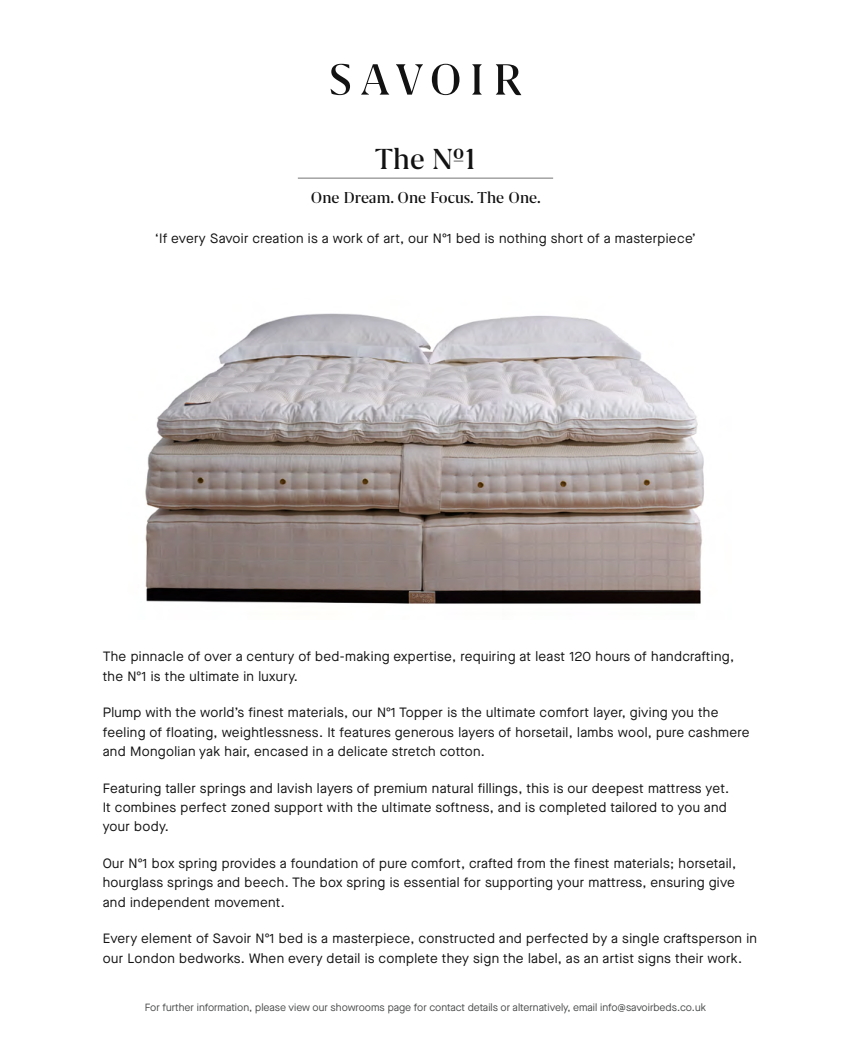
<style>
.page{position:relative;width:851px;height:1063px;background:#fff}
.page>*{position:absolute;margin:0;border:0;box-sizing:border-box;transform-origin:0 0}
.t1{font:500 33px "Grifo M";color:#121212}
.t2{font:500 18px "Grifo M";color:#121212}
.t3{font:13.5px/19.5px "Maison Neue";letter-spacing:.025em;color:#121212}
.t4{font:10.5px "Maison Neue";color:#4a4c4b}
</style>
<div class="page">
<svg style="left:330px;top:64px;width:20px;height:31px"></svg>
<svg style="left:361px;top:64px;width:28px;height:31px"></svg>
<svg style="left:396px;top:64px;width:27px;height:31px"></svg>
<svg style="left:432px;top:64px;width:27px;height:31px"></svg>
<svg style="left:472px;top:64px;width:9px;height:31px"></svg>
<svg style="left:496px;top:64px;width:25px;height:31px"></svg>
<hr style="left:298px;top:178px;width:255px;height:1px;background:#747575">
<img style="left:145px;top:313px;width:559px;height:291px">
<h1 class="t1" style="left:375px;top:142px;width:103px">The Nº1</h1>
<h2 class="t2" style="left:311px;top:188px;width:231px">One Dream. One Focus. The One.</h2>
<p class="t3" style="left:155px;top:230px;width:542px">‘If every Savoir creation is a work of art, our No1 bed is nothing short of a masterpiece’</p>
<p class="t3" style="left:103px;top:648px;width:632px">The pinnacle of over a century of bed-making expertise, requiring at least 120 hours of handcrafting, the No1 is the ultimate in luxury.</p>
<p class="t3" style="left:103px;top:704px;width:648px">Plump with the world’s finest materials, our No1 Topper is the ultimate comfort layer, giving you the feeling of floating, weightlessness. It features generous layers of horsetail, lambs wool, pure cashmere and Mongolian yak hair, encased in a delicate stretch cotton.</p>
<p class="t3" style="left:103px;top:779px;width:628px">Featuring taller springs and lavish layers of premium natural fillings, this is our deepest mattress yet.<br>It combines perfect zoned support with the ultimate softness, and is completed tailored to you and your body.</p>
<p class="t3" style="left:103px;top:855px;width:634px;text-align:justify">Our No1 box spring provides a foundation of pure comfort, crafted from the finest materials; horsetail, hourglass springs and beech. The box spring is essential for supporting your mattress, ensuring give and independent movement.</p>
<p class="t3" style="left:103px;top:930px;width:655px">Every element of Savoir No1 bed is a masterpiece, constructed and perfected by a single craftsperson in our London bedworks. When every detail is complete they sign the label, as an artist signs their work.</p>
<p class="t4" style="left:145px;top:1000px;width:562px">For further information, please view our showrooms page for contact details or alternatively, email info@savoirbeds.co.uk</p>
</div>
